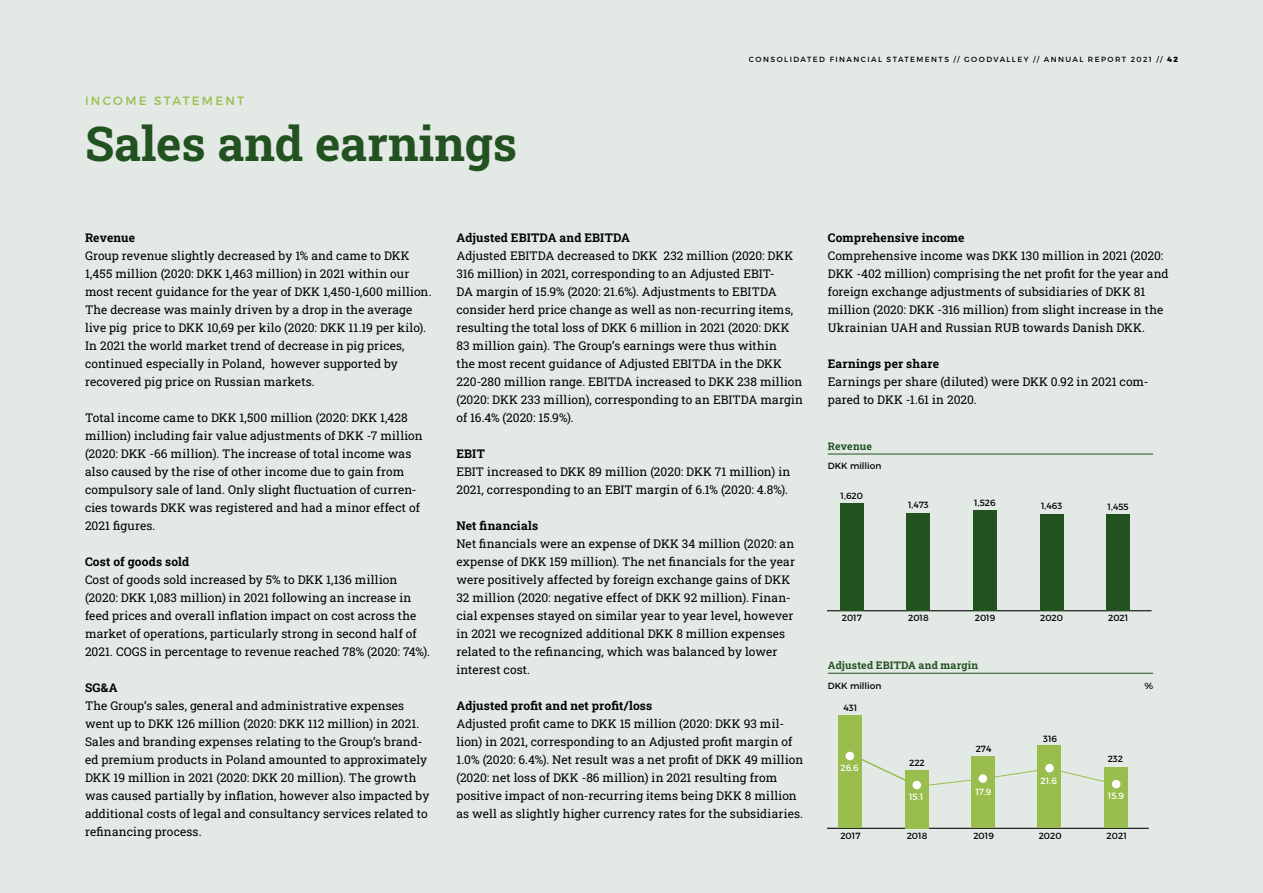
<style>
.page{position:relative;width:1263px;height:893px;background:#e3e9e5}
.page>*{position:absolute;margin:0;border:0;box-sizing:border-box;transform-origin:0 0}
.t1{font:700 48px "Roboto Slab";color:#215220}
.t2{font:12px/18px "Roboto Slab";letter-spacing:.01em;color:#000}
.t3{font:700 12px "Roboto Slab";letter-spacing:.015em;color:#000}
.t4{font:12px "Montserrat";letter-spacing:.185em;color:#99be4e}
.t5{font:700 10.5px "Roboto Slab";letter-spacing:.015em;color:#215220}
.t6{font:9px "Montserrat";color:#000}
.t7{font:9px "Montserrat";color:#fff}
.t8{font:7.5px "Montserrat";letter-spacing:.19em;color:#000}
.s1{font-weight:800}
</style>
<div class="page">
<hr style="left:828px;top:610px;width:323px;height:1px;background:#000">
<div style="left:840px;top:504px;width:24px;height:107px;background:#215220"></div>
<div style="left:906px;top:513px;width:24px;height:98px;background:#215220"></div>
<div style="left:973px;top:510px;width:24px;height:101px;background:#215220"></div>
<div style="left:1040px;top:514px;width:23px;height:97px;background:#215220"></div>
<div style="left:1106px;top:515px;width:24px;height:96px;background:#215220"></div>
<hr style="left:828px;top:828px;width:321px;height:1px;background:#000">
<div style="left:838px;top:716px;width:24px;height:112px;background:#99be4e"></div>
<div style="left:905px;top:770px;width:23px;height:58px;background:#99be4e"></div>
<div style="left:971px;top:757px;width:24px;height:71px;background:#99be4e"></div>
<div style="left:1037px;top:746px;width:24px;height:82px;background:#99be4e"></div>
<div style="left:1104px;top:768px;width:23px;height:60px;background:#99be4e"></div>
<svg style="left:850px;top:753px;width:266px;height:35px"></svg>
<div style="left:912px;top:781px;width:9px;height:8px;background:#fff;border-radius:50%"></div>
<div style="left:845px;top:752px;width:9px;height:8px;background:#fff;border-radius:50%"></div>
<div style="left:978px;top:774px;width:9px;height:9px;background:#fff;border-radius:50%"></div>
<svg style="left:1045px;top:764px;width:9px;height:9px"></svg>
<div style="left:1112px;top:780px;width:8px;height:8px;background:#fff;border-radius:50%"></div>
<hr style="left:828px;top:454px;width:325px;height:1px;background:#215220">
<hr style="left:828px;top:673px;width:325px;height:1px;background:#215220">
<p class="t4" style="left:85px;top:94px;width:160px">INCOME STATEMENT</p>
<h1 class="t1" style="left:85px;top:111px;width:433px">Sales and earnings</h1>
<p class="t8" style="left:749px;top:55px;width:431px">CONSOLIDATED FINANCIAL STATEMENTS // GOODVALLEY // ANNUAL REPORT 2021 // <span class="s1">42</span></p>
<p class="t3" style="left:85px;top:229px;width:52px">Revenue</p>
<p class="t2" style="left:85px;top:246px;width:348px">Group revenue slightly decreased by 1% and came to DKK 1,455 million (2020: DKK 1,463 million) in 2021 within our most recent guidance for the year of DKK 1,450-1,600 million.<br>The decrease was mainly driven by a drop in the average live pig price to DKK 10,69 per kilo (2020: DKK 11.19 per kilo).<br>In 2021 the world market trend of decrease in pig prices, continued especially in Poland, however supported by recovered pig price on Russian markets.</p>
<p class="t2" style="left:85px;top:408px;width:339px">Total income came to DKK 1,500 million (2020: DKK 1,428 million) including fair value adjustments of DKK -7 million (2020: DKK -66 million). The increase of total income was also caused by the rise of other income due to gain from compulsory sale of land. Only slight fluctuation of curren&shy;cies towards DKK was registered and had a minor effect of 2021 figures.</p>
<p class="t3" style="left:85px;top:553px;width:106px">Cost of goods sold</p>
<p class="t2" style="left:85px;top:570px;width:346px">Cost of goods sold increased by 5% to DKK 1,136 million (2020: DKK 1,083 million) in 2021 following an increase in feed prices and overall inflation impact on cost across the market of operations, particularly strong in second half of 2021. COGS in percentage to revenue reached 78% (2020: 74%).</p>
<p class="t3" style="left:85px;top:679px;width:34px">SG&amp;A</p>
<p class="t2" style="left:85px;top:696px;width:346px">The Group’s sales, general and administrative expenses went up to DKK 126 million (2020: DKK 112 million) in 2021.<br>Sales and branding expenses relating to the Group’s brand&shy;ed premium products in Poland amounted to approximately DKK 19 million in 2021 (2020: DKK 20 million). The growth was caused partially by inflation, however also impacted by additional costs of legal and consultancy services related to refinancing process.</p>
<p class="t3" style="left:456px;top:229px;width:175px">Adjusted EBITDA and EBITDA</p>
<p class="t2" style="left:456px;top:246px;width:348px">Adjusted EBITDA decreased to DKK 232 million (2020: DKK 316 million) in 2021, corresponding to an Adjusted EBIT-<br>DA margin of 15.9% (2020: 21.6%). Adjustments to EBITDA consider herd price change as well as non-recurring items, resulting the total loss of DKK 6 million in 2021 (2020: DKK 83 million gain). The Group’s earnings were thus within<br>the most recent guidance of Adjusted EBITDA in the DKK 220-280 million range. EBITDA increased to DKK 238 million (2020: DKK 233 million), corresponding to an EBITDA margin of 16.4% (2020: 15.9%).</p>
<p class="t3" style="left:456px;top:445px;width:30px">EBIT</p>
<p class="t2" style="left:456px;top:462px;width:335px">EBIT increased to DKK 89 million (2020: DKK 71 million) in<br>2021, corresponding to an EBIT margin of 6.1% (2020: 4.8%).</p>
<p class="t3" style="left:456px;top:517px;width:83px">Net financials</p>
<p class="t2" style="left:456px;top:534px;width:340px">Net financials were an expense of DKK 34 million (2020: an expense of DKK 159 million). The net financials for the year were positively affected by foreign exchange gains of DKK 32 million (2020: negative effect of DKK 92 million). Finan&shy;cial expenses stayed on similar year to year level, however in 2021 we recognized additional DKK 8 million expenses related to the refinancing, which was balanced by lower interest cost.</p>
<p class="t3" style="left:456px;top:697px;width:197px">Adjusted profit and net profit/loss</p>
<p class="t2" style="left:456px;top:714px;width:348px">Adjusted profit came to DKK 15 million (2020: DKK 93 mil&shy;lion) in 2021, corresponding to an Adjusted profit margin of 1.0% (2020: 6.4%). Net result was a net profit of DKK 49 million (2020: net loss of DKK -86 million) in 2021 resulting from positive impact of non-recurring items being DKK 8 million as well as slightly higher currency rates for the subsidiaries.</p>
<p class="t3" style="left:828px;top:229px;width:138px">Comprehensive income</p>
<p class="t2" style="left:828px;top:246px;width:342px">Comprehensive income was DKK 130 million in 2021 (2020:<br>DKK -402 million) comprising the net profit for the year and foreign exchange adjustments of subsidiaries of DKK 81 million (2020: DKK -316 million) from slight increase in the Ukrainian UAH and Russian RUB towards Danish DKK.</p>
<p class="t3" style="left:828px;top:355px;width:113px">Earnings per share</p>
<p class="t2" style="left:828px;top:372px;width:322px">Earnings per share (diluted) were DKK 0.92 in 2021 com&shy;pared to DKK -1.61 in 2020.</p>
<p class="t5" style="left:828px;top:439px;width:46px">Revenue</p>
<p class="t6" style="left:828px;top:461px;width:55px">DKK million</p>
<p class="t6" style="left:841px;top:490px;width:24px">1,620</p>
<p class="t6" style="left:908px;top:500px;width:22px">1,473</p>
<p class="t6" style="left:842px;top:612px;width:22px">2017</p>
<p class="t6" style="left:908px;top:612px;width:22px">2018</p>
<p class="t6" style="left:974px;top:497px;width:23px">1,526</p>
<p class="t6" style="left:975px;top:612px;width:22px">2019</p>
<p class="t6" style="left:1041px;top:501px;width:23px">1,463</p>
<p class="t6" style="left:1040px;top:612px;width:25px">2020</p>
<p class="t6" style="left:1107px;top:501px;width:23px">1,455</p>
<p class="t6" style="left:1108px;top:612px;width:22px">2021</p>
<p class="t5" style="left:828px;top:658px;width:152px">Adjusted EBITDA and margin</p>
<p class="t6" style="left:828px;top:680px;width:55px">DKK million</p>
<p class="t6" style="left:1144px;top:680px;width:10px">%</p>
<p class="t6" style="left:843px;top:703px;width:15px">431</p>
<p class="t7" style="left:840px;top:762px;width:20px">26.6</p>
<p class="t6" style="left:840px;top:830px;width:22px">2017</p>
<p class="t6" style="left:909px;top:757px;width:17px">222</p>
<p class="t7" style="left:909px;top:791px;width:16px">15.1</p>
<p class="t6" style="left:976px;top:744px;width:17px">274</p>
<p class="t7" style="left:975px;top:786px;width:17px">17.9</p>
<p class="t6" style="left:1043px;top:733px;width:15px">316</p>
<p class="t7" style="left:1040px;top:775px;width:18px">21.6</p>
<p class="t6" style="left:1108px;top:753px;width:17px">232</p>
<p class="t7" style="left:1108px;top:790px;width:18px">15.9</p>
<p class="t6" style="left:907px;top:830px;width:22px">2018</p>
<p class="t6" style="left:973px;top:830px;width:22px">2019</p>
<p class="t6" style="left:1039px;top:830px;width:25px">2020</p>
<p class="t6" style="left:1107px;top:830px;width:22px">2021</p>
</div>
